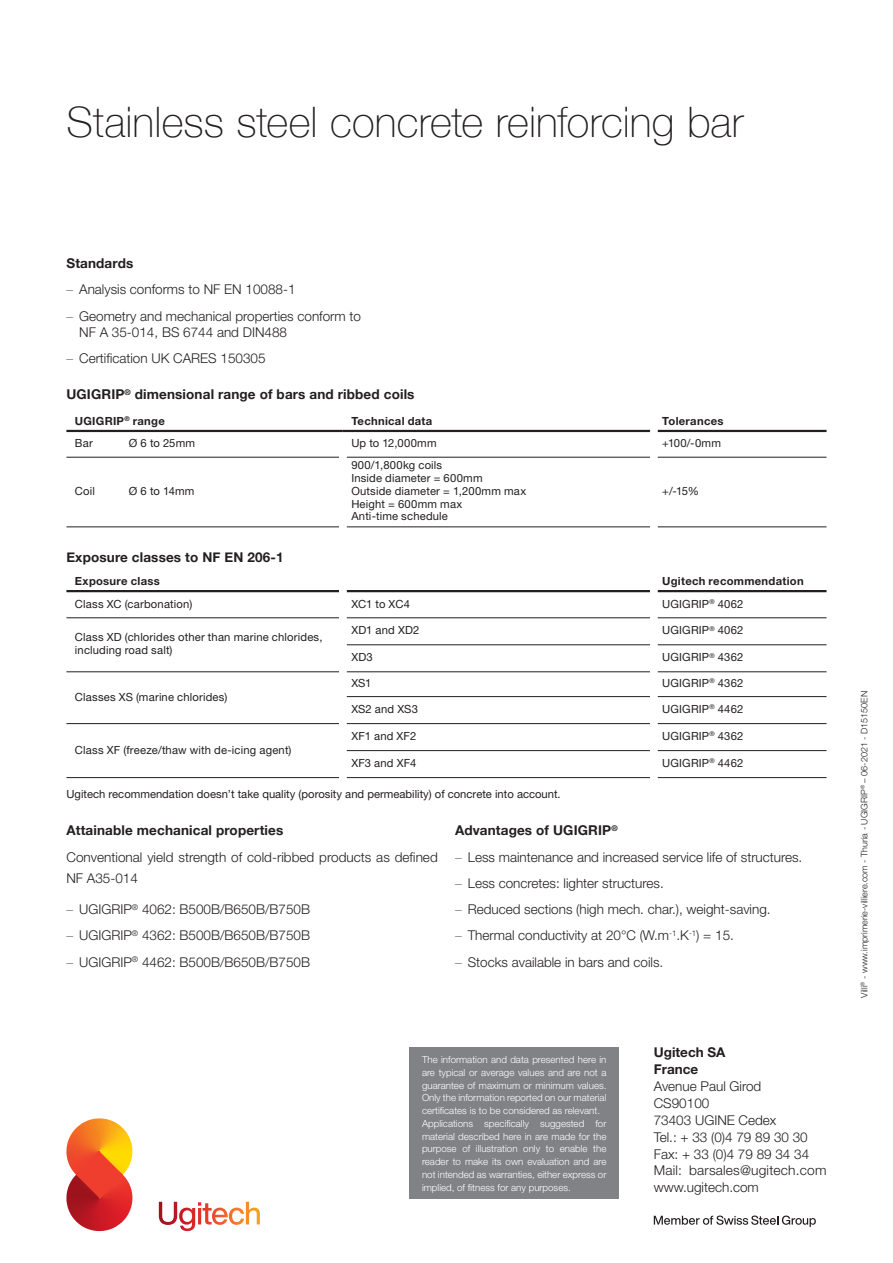
<style>
.page{position:relative;width:893px;height:1263px;background:#fff}
.page>*{position:absolute;margin:0;border:0;box-sizing:border-box;transform-origin:0 0}
.t1{font:100 42px "Helvetica Neue";color:#231f20}
.t2{font:300 13.5px/16.8px "Helvetica Neue LT Pro";color:#231f20}
.t3{font:700 13.5px "Helvetica Neue";letter-spacing:.01em;color:#231f20}
.t4{font:700 13.5px/16.8px "Helvetica Neue LT Pro";color:#231f20}
.t5{font:11.25px/12.8px "Helvetica Neue LT Pro";letter-spacing:.015em;color:#231f20}
.t6{font:700 11.25px "Helvetica Neue LT Pro";letter-spacing:.025em;color:#231f20}
.t7{font:300 9.75px/12.8px "Helvetica Neue LT Pro";color:#fff}
.t8{font:300 9px "Helvetica Neue LT Pro";color:#231f20}
.s1{font-family:"Helvetica Neue";font-weight:100}
</style>
<div class="page">
<svg style="left:654px;top:1215px;width:162px;height:12px"></svg>
<svg style="left:66px;top:1118px;width:57px;height:113px;background:#e2643e"></svg>
<svg style="left:159px;top:1202px;width:101px;height:29px"></svg>
<hr style="left:347px;top:457px;width:303px;height:1px;background:#231f20">
<hr style="left:657px;top:457px;width:169px;height:1px;background:#231f20">
<hr style="left:657px;top:430px;width:169px;height:2px;background:#231f20">
<hr style="left:347px;top:527px;width:303px;height:1px;background:#231f20">
<hr style="left:657px;top:527px;width:169px;height:1px;background:#231f20">
<hr style="left:66px;top:527px;width:273px;height:1px;background:#231f20">
<hr style="left:66px;top:457px;width:273px;height:1px;background:#231f20">
<hr style="left:66px;top:430px;width:277px;height:2px;background:#231f20">
<hr style="left:343px;top:430px;width:307px;height:2px;background:#231f20">
<hr style="left:66px;top:777px;width:273px;height:1px;background:#231f20">
<hr style="left:347px;top:777px;width:303px;height:1px;background:#231f20">
<hr style="left:657px;top:777px;width:169px;height:1px;background:#231f20">
<hr style="left:347px;top:617px;width:303px;height:1px;background:#231f20">
<hr style="left:657px;top:617px;width:169px;height:1px;background:#231f20">
<hr style="left:347px;top:644px;width:303px;height:1px;background:#231f20">
<hr style="left:657px;top:644px;width:169px;height:1px;background:#231f20">
<hr style="left:347px;top:671px;width:303px;height:1px;background:#231f20">
<hr style="left:657px;top:671px;width:169px;height:1px;background:#231f20">
<hr style="left:347px;top:696px;width:303px;height:1px;background:#231f20">
<hr style="left:657px;top:696px;width:169px;height:1px;background:#231f20">
<hr style="left:347px;top:723px;width:303px;height:1px;background:#231f20">
<hr style="left:657px;top:723px;width:169px;height:1px;background:#231f20">
<hr style="left:347px;top:750px;width:303px;height:1px;background:#231f20">
<hr style="left:657px;top:750px;width:169px;height:1px;background:#231f20">
<hr style="left:657px;top:590px;width:169px;height:2px;background:#231f20">
<hr style="left:66px;top:617px;width:273px;height:1px;background:#231f20">
<hr style="left:66px;top:671px;width:273px;height:1px;background:#231f20">
<hr style="left:66px;top:723px;width:273px;height:1px;background:#231f20">
<hr style="left:66px;top:590px;width:273px;height:2px;background:#231f20">
<hr style="left:347px;top:590px;width:303px;height:2px;background:#231f20">
<div style="left:409px;top:1048px;width:210px;height:151px;background:#808285"></div>
<h1 class="t1" style="left:66px;top:90px;width:678px">Stainless steel concrete reinforcing bar</h1>
<p class="t3" style="left:66px;top:253px;width:68px">Standards</p>
<p class="t2" style="left:66px;top:281px;width:231px"><span class="s1">–</span> Analysis conforms to NF EN 10088-1</p>
<p class="t2" style="left:79px;top:307px;width:283px;text-indent:-13px"><span class="s1">–</span> Geometry and mechanical properties conform to<br>NF A 35-014, BS 6744 and DIN488</p>
<p class="t2" style="left:66px;top:349px;width:201px"><span class="s1">–</span> Certification UK CARES 150305</p>
<p class="t3" style="left:66px;top:384px;width:350px">UGIGRIP<sup>®</sup> dimensional range of bars and ribbed coils</p>
<p class="t6" style="left:75px;top:414px;width:91px">UGIGRIP<sup>®</sup> range</p>
<p class="t6" style="left:351px;top:414px;width:83px">Technical data</p>
<p class="t6" style="left:662px;top:414px;width:63px">Tolerances</p>
<p class="t5" style="left:75px;top:437px;width:19px">Bar</p>
<p class="t5" style="left:129px;top:437px;width:68px">Ø 6 to 25mm</p>
<p class="t5" style="left:351px;top:437px;width:87px">Up to 12,000mm</p>
<p class="t5" style="left:662px;top:437px;width:60px">+100/-0mm</p>
<p class="t5" style="left:75px;top:484px;width:22px">Coil</p>
<p class="t5" style="left:129px;top:484px;width:67px">Ø 6 to 14mm</p>
<p class="t5" style="left:351px;top:459px;width:176px">900/1,800kg coils<br>Inside diameter = 600mm<br>Outside diameter = 1,200mm max<br>Height = 600mm max<br>Anti-time schedule</p>
<p class="t5" style="left:662px;top:484px;width:38px">+/-15%</p>
<p class="t3" style="left:66px;top:547px;width:219px">Exposure classes to NF EN 206-1</p>
<p class="t6" style="left:75px;top:574px;width:86px">Exposure class</p>
<p class="t6" style="left:662px;top:574px;width:143px">Ugitech recommendation</p>
<p class="t5" style="left:75px;top:597px;width:119px">Class XC (carbonation)</p>
<p class="t5" style="left:351px;top:597px;width:60px">XC1 to XC4</p>
<p class="t5" style="left:662px;top:597px;width:83px">UGIGRIP<sup>®</sup> 4062</p>
<p class="t5" style="left:75px;top:631px;width:249px">Class XD (chlorides other than marine chlorides, including road salt)</p>
<p class="t5" style="left:351px;top:624px;width:70px">XD1 and XD2</p>
<p class="t5" style="left:662px;top:624px;width:83px">UGIGRIP<sup>®</sup> 4062</p>
<p class="t5" style="left:351px;top:651px;width:23px">XD3</p>
<p class="t5" style="left:662px;top:651px;width:83px">UGIGRIP<sup>®</sup> 4362</p>
<p class="t5" style="left:75px;top:690px;width:154px">Classes XS (marine chlorides)</p>
<p class="t5" style="left:351px;top:677px;width:22px">XS1</p>
<p class="t5" style="left:662px;top:677px;width:83px">UGIGRIP<sup>®</sup> 4362</p>
<p class="t5" style="left:351px;top:702px;width:68px">XS2 and XS3</p>
<p class="t5" style="left:662px;top:702px;width:83px">UGIGRIP<sup>®</sup> 4462</p>
<p class="t5" style="left:351px;top:729px;width:67px">XF1 and XF2</p>
<p class="t5" style="left:662px;top:729px;width:83px">UGIGRIP<sup>®</sup> 4362</p>
<p class="t5" style="left:351px;top:756px;width:67px">XF3 and XF4</p>
<p class="t5" style="left:662px;top:756px;width:83px">UGIGRIP<sup>®</sup> 4462</p>
<p class="t5" style="left:66px;top:788px;width:496px">Ugitech recommendation doesn’t take quality (porosity and permeability) of concrete into account.</p>
<p class="t3" style="left:66px;top:820px;width:218px">Attainable mechanical properties</p>
<p class="t2" style="left:66px;top:846px;width:373px;line-height:21px">Conventional yield strength of cold-ribbed products as defined<br>NF A35-014</p>
<p class="t2" style="left:66px;top:900px;width:245px"><span class="s1">–</span> UGIGRIP<sup>®</sup> 4062: B500B/B650B/B750B</p>
<p class="t2" style="left:66px;top:927px;width:245px"><span class="s1">–</span> UGIGRIP<sup>®</sup> 4362: B500B/B650B/B750B</p>
<p class="t2" style="left:66px;top:953px;width:245px"><span class="s1">–</span> UGIGRIP<sup>®</sup> 4462: B500B/B650B/B750B</p>
<p class="t5" style="left:75px;top:743px;width:218px">Class XF (freeze/thaw with de-icing agent)</p>
<p class="t3" style="left:455px;top:820px;width:164px">Advantages of UGIGRIP<sup>®</sup></p>
<p class="t2" style="left:455px;top:848px;width:349px"><span class="s1">–</span> Less maintenance and increased service life of structures.</p>
<p class="t2" style="left:455px;top:874px;width:210px"><span class="s1">–</span> Less concretes: lighter structures.</p>
<p class="t2" style="left:455px;top:900px;width:317px"><span class="s1">–</span> Reduced sections (high mech. char.), weight-saving.</p>
<p class="t2" style="left:455px;top:927px;width:280px"><span class="s1">–</span> Thermal conductivity at 20°C (W.m<sup>-1</sup>.K<sup>-1</sup>) = 15.</p>
<p class="t2" style="left:455px;top:953px;width:210px"><span class="s1">–</span> Stocks available in bars and coils.</p>
<p class="t7" style="left:422px;top:1053px;width:186px">The information and data presented here in are typical or average values and are not a guarantee of maximum or minimum values.<br>Only the information reported on our material certificates is to be considered as relevant.<br>Applications specifically suggested for material described here in are made for the purpose of illustration only to enable the reader to make its own evaluation and are not intended as warranties, either express or implied, of fitness for any purposes.</p>
<p class="t4" style="left:654px;top:1044px;width:73px">Ugitech SA<br>France</p>
<p class="t2" style="left:654px;top:1077px;width:174px">Avenue Paul Girod<br>CS90100<br>73403 UGINE Cedex<br>Tel.: + 33 (0)4 79 89 30 30<br>Fax: + 33 (0)4 79 89 34 34<br>Mail: barsales@ugitech.com www.ugitech.com</p>
<p class="t8" style="left:859px;top:998px;width:308px;rotate:-90deg">Villi<sup>®</sup> - www.imprimerie-villiere.com - Thuria - UGIGRIP<sup>®</sup> – 06-2021 - D15150EN</p>
</div>
